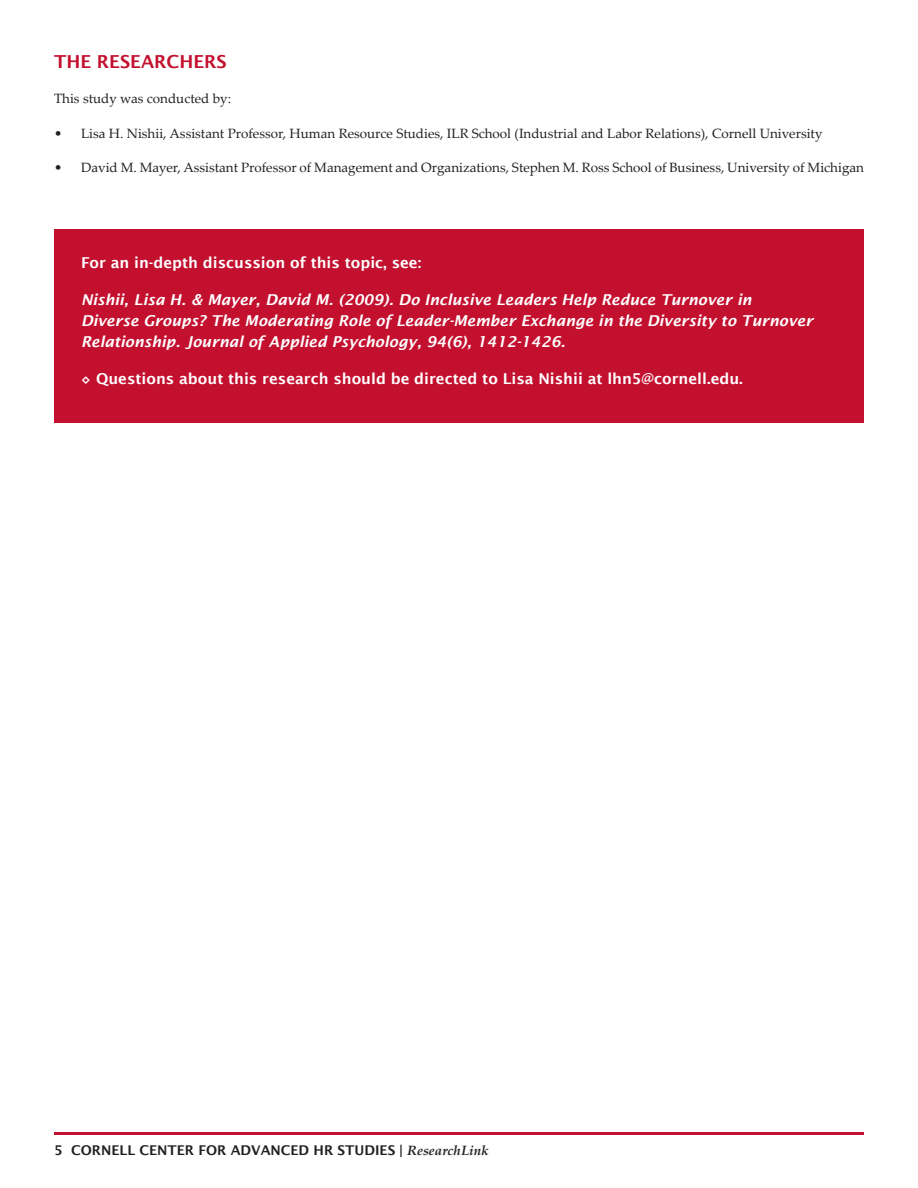
<style>
.page{position:relative;width:918px;height:1188px;background:#fff}
.page>*{position:absolute;margin:0;border:0;box-sizing:border-box;transform-origin:0 0}
.Section_Heading{font:600 18px "Lucida Sans";color:#c3102f}
.Inset_Text_Reference{font:italic 600 15px/21px "Lucida Sans";color:#fff}
.Inset_Text_AboutBull{font:600 15px "Lucida Sans";color:#fff}
.Inset_Text_About{font:600 15px "Lucida Sans";color:#fff}
.Researcher_Bullet_Li{font:13.5px "Palatino Linotype";color:#231f20}
.t1{font:600 13.5px "Lucida Sans";color:#231f20}
.s1{font-family:"Palatino Linotype";font-weight:700;font-style:italic}
</style>
<div class="page">
<hr style="left:54px;top:1133px;width:810px;height:2px;background:#c3102f">
<div style="left:54px;top:230px;width:810px;height:193px;background:#c3102f"></div>
<p class="Section_Heading" style="left:54px;top:51px;width:174px">THE RESEARCHERS</p>
<p class="Researcher_Bullet_Li" style="left:54px;top:89px;width:179px">This study was conducted by:</p>
<p class="Researcher_Bullet_Li" style="left:54px;top:123px;width:770px">• Lisa H. Nishii, Assistant Professor, Human Resource Studies, ILR School (Industrial and Labor Relations), Cornell University</p>
<p class="Researcher_Bullet_Li" style="left:54px;top:158px;width:812px">• David M. Mayer, Assistant Professor of Management and Organizations, Stephen M. Ross School of Business, University of Michigan</p>
<p class="Inset_Text_About" style="left:81px;top:254px;width:342px">For an in-depth discussion of this topic, see:</p>
<p class="Inset_Text_Reference" style="left:81px;top:289px;width:734px">Nishii, Lisa H. &amp; Mayer, David M. (2009). Do Inclusive Leaders Help Reduce Turnover in<br>Diverse Groups? The Moderating Role of Leader-Member Exchange in the Diversity to Turnover<br>Relationship. Journal of Applied Psychology, 94(6), 1412-1426.</p>
<p class="Inset_Text_AboutBull" style="left:81px;top:371px;width:664px">◊ Questions about this research should be directed to Lisa Nishii at lhn5@cornell.edu.</p>
<p class="t1" style="left:54px;top:1142px;width:436px">5 CORNELL CENTER FOR ADVANCED HR STUDIES | <span class="s1">ResearchLink</span></p>
</div>
